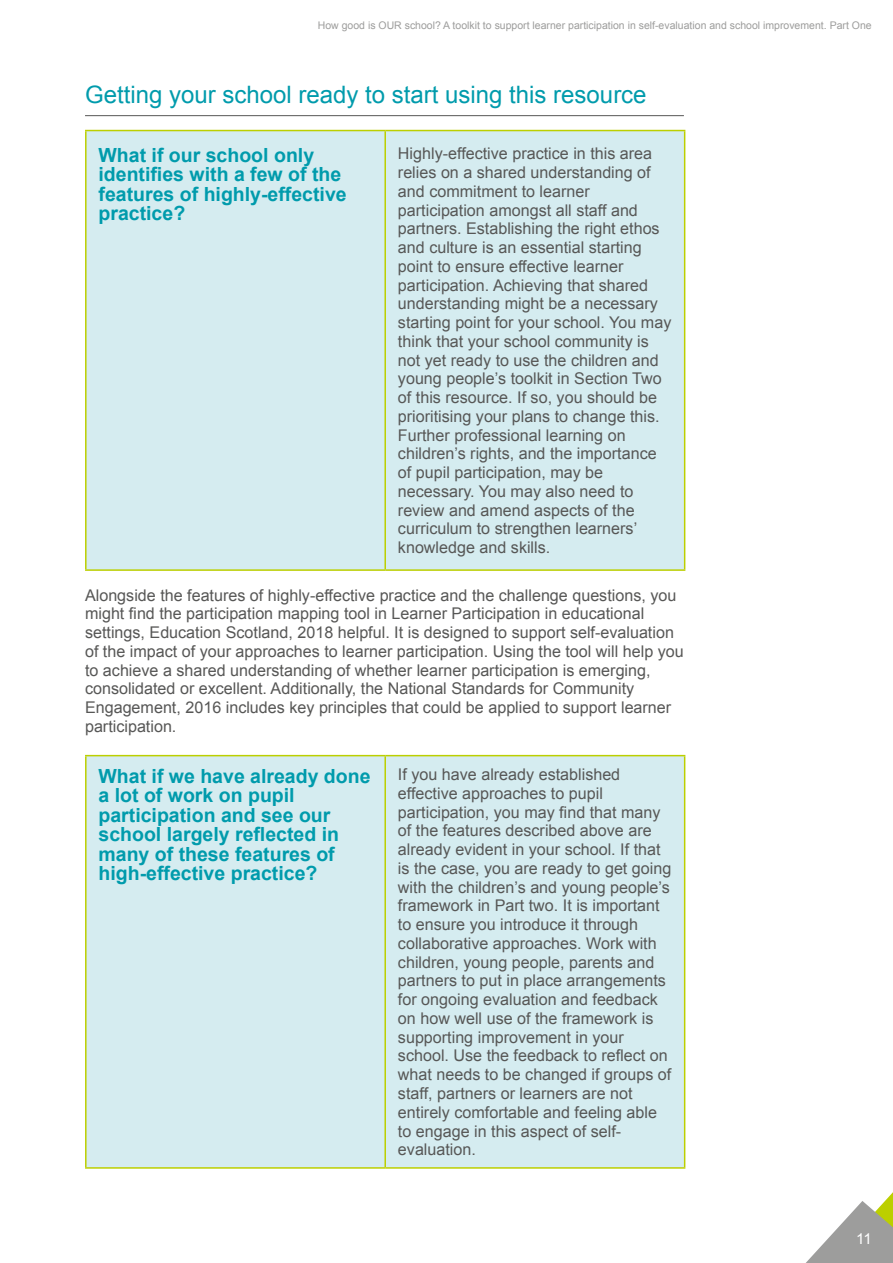
<style>
.page{position:relative;width:893px;height:1263px;background:#fff}
.page>*{position:absolute;margin:0;border:0;box-sizing:border-box;transform-origin:0 0}
.t1{font:24px "Arial";color:#009bac}
.t2{font:700 19.5px/19.5px "Arial";color:#009bac}
.t3{font:16.2px/18.8px "Arial";color:#575756}
.t4{font:15px "Arial";color:#fff}
.t5{font:10.5px "Arial";color:#9d9d9c}
</style>
<div class="page">
<svg style="left:806px;top:1192px;width:87px;height:71px"></svg>
<hr style="left:85px;top:115px;width:599px;height:1px;background:#575756">
<div style="left:87px;top:131px;width:597px;height:438px;background:#d5ecf0"></div>
<hr style="left:85px;top:130px;width:300px;height:1px;background:#bccf00">
<hr style="left:85px;top:131px;width:2px;height:438px;background:#bccf00">
<hr style="left:385px;top:130px;width:300px;height:1px;background:#bccf00">
<hr style="left:684px;top:131px;width:1px;height:438px;background:#bccf00">
<hr style="left:85px;top:569px;width:300px;height:2px;background:#bccf00">
<hr style="left:385px;top:569px;width:300px;height:2px;background:#bccf00">
<hr style="left:384px;top:131px;width:2px;height:438px;background:#bccf00">
<div style="left:87px;top:756px;width:597px;height:411px;background:#d5ecf0"></div>
<hr style="left:85px;top:755px;width:300px;height:1px;background:#bccf00">
<hr style="left:85px;top:756px;width:2px;height:411px;background:#bccf00">
<hr style="left:385px;top:755px;width:300px;height:1px;background:#bccf00">
<hr style="left:384px;top:756px;width:2px;height:411px;background:#bccf00">
<hr style="left:684px;top:756px;width:1px;height:411px;background:#bccf00">
<hr style="left:85px;top:1167px;width:300px;height:2px;background:#bccf00">
<hr style="left:385px;top:1167px;width:300px;height:2px;background:#bccf00">
<p class="t5" style="left:318px;top:18px;width:555px">How good is OUR school? A toolkit to support learner participation in self-evaluation and school improvement. Part One</p>
<h1 class="t1" style="left:85px;top:78px;width:563px">Getting your school ready to start using this resource</h1>
<p class="t2" style="left:99px;top:146px;width:250px">What if our school only identifies with a few of the features of highly-effective practice?</p>
<p class="t3" style="left:398px;top:144px;width:275px">Highly-effective practice in this area relies on a shared understanding of and commitment to learner participation amongst all staff and partners. Establishing the right ethos and culture is an essential starting point to ensure effective learner participation. Achieving that shared understanding might be a necessary starting point for your school. You may think that your school community is not yet ready to use the children and young people’s toolkit in Section Two of this resource. If so, you should be prioritising your plans to change this.<br>Further professional learning on children’s rights, and the importance of pupil participation, may be necessary. You may also need to review and amend aspects of the curriculum to strengthen learners’ knowledge and skills.</p>
<p class="t3" style="left:85px;top:586px;width:600px">Alongside the features of highly-effective practice and the challenge questions, you might find the participation mapping tool in Learner Participation in educational settings, Education Scotland, 2018 helpful. It is designed to support self-evaluation of the impact of your approaches to learner participation. Using the tool will help you to achieve a shared understanding of whether learner participation is emerging, consolidated or excellent. Additionally, the National Standards for Community Engagement, 2016 includes key principles that could be applied to support learner participation.</p>
<p class="t2" style="left:99px;top:766px;width:274px">What if we have already done a lot of work on pupil participation and see our school largely reflected in many of these features of high-effective practice?</p>
<p class="t3" style="left:398px;top:765px;width:275px">If you have already established effective approaches to pupil participation, you may find that many of the features described above are already evident in your school. If that is the case, you are ready to get going with the children’s and young people’s framework in Part two. It is important to ensure you introduce it through collaborative approaches. Work with children, young people, parents and partners to put in place arrangements for ongoing evaluation and feedback on how well use of the framework is supporting improvement in your school. Use the feedback to reflect on what needs to be changed if groups of staff, partners or learners are not entirely comfortable and feeling able to engage in this aspect of self&shy;evaluation.</p>
<p class="t4" style="left:856px;top:1229px;width:17px">11</p>
</div>
